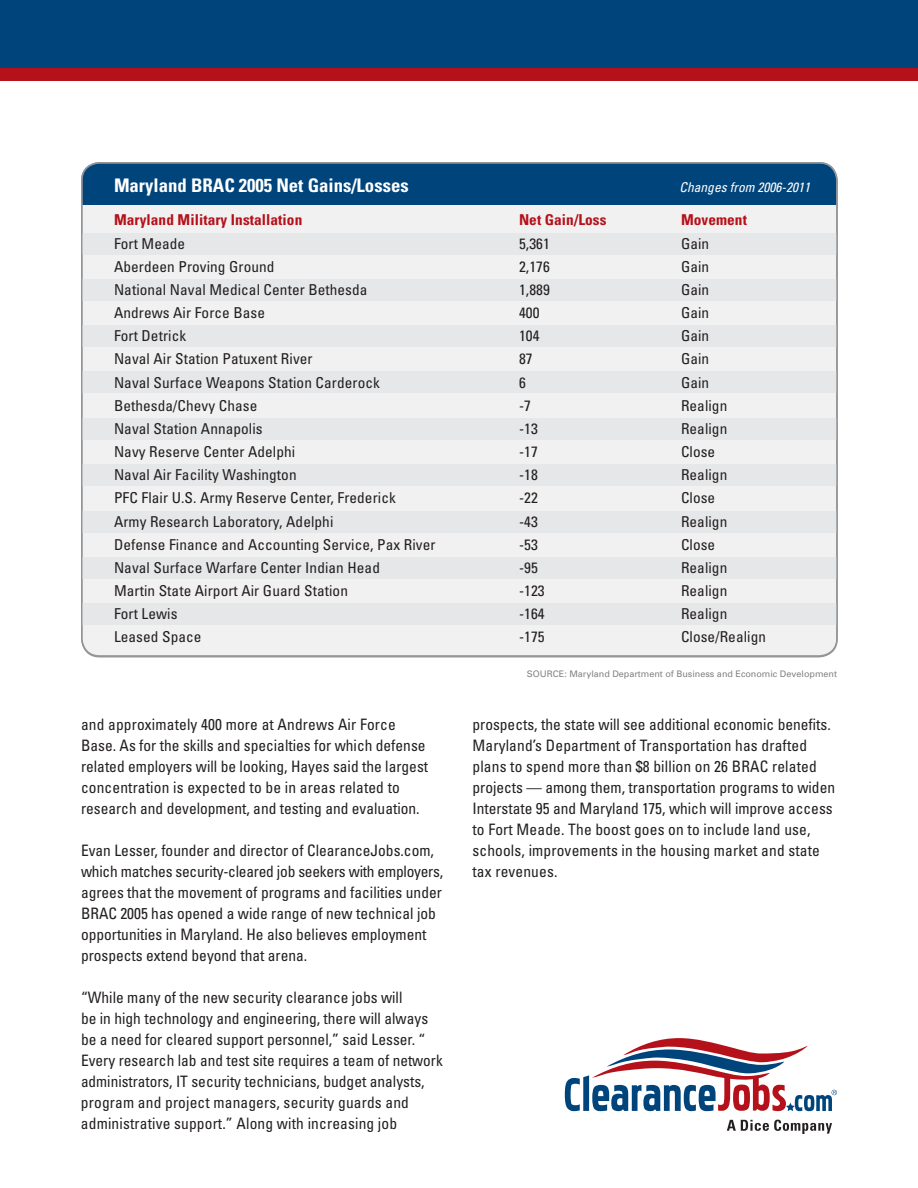
<style>
.page{position:relative;width:918px;height:1188px;background:#fff}
.page>*{position:absolute;margin:0;border:0;box-sizing:border-box;transform-origin:0 0}
.t1{font:700 condensed 18.75px "Univers";color:#fff}
.t2{font:condensed 15.75px/21px "Univers";color:#231f20}
.t3{font:condensed 15px "Univers";letter-spacing:.005em;color:#231f20}
.t4{font:700 condensed 15px "Univers";letter-spacing:.005em;color:#b5111a}
.t5{font:italic condensed 13.5px "Univers";color:#fff}
.t6{font:9px "Univers";color:#808285}
</style>
<div class="page">
<div style="left:82px;top:163px;width:755px;height:493px;background:#f1f1f2;border-radius:18px"></div>
<div style="left:82px;top:163px;width:755px;height:41px;background:#00447c"></div>
<div style="left:0;top:54px;width:918px;height:27px;background:#b5111a"></div>
<div style="left:0;top:0;width:918px;height:68px;background:#00447c"></div>
<svg style="left:727px;top:1120px;width:105px;height:14px"></svg>
<svg style="left:565px;top:1038px;width:272px;height:73px"></svg>
<div style="left:82px;top:233px;width:755px;height:22px;background:#e6e7e8"></div>
<div style="left:82px;top:279px;width:755px;height:21px;background:#e6e7e8"></div>
<div style="left:82px;top:325px;width:755px;height:22px;background:#e6e7e8"></div>
<div style="left:82px;top:371px;width:755px;height:22px;background:#e6e7e8"></div>
<div style="left:82px;top:418px;width:755px;height:21px;background:#e6e7e8"></div>
<div style="left:82px;top:464px;width:755px;height:22px;background:#e6e7e8"></div>
<div style="left:82px;top:511px;width:755px;height:22px;background:#e6e7e8"></div>
<div style="left:82px;top:557px;width:755px;height:22px;background:#e6e7e8"></div>
<div style="left:82px;top:603px;width:755px;height:22px;background:#e6e7e8"></div>
<p class="t1" style="left:114px;top:178px;width:296px">Maryland BRAC 2005 Net Gains/Losses</p>
<p class="t5" style="left:680px;top:182px;width:132px">Changes from 2006-2011</p>
<p class="t4" style="left:114px;top:215px;width:190px">Maryland Military Installation</p>
<p class="t4" style="left:519px;top:215px;width:89px">Net Gain/Loss</p>
<p class="t4" style="left:681px;top:215px;width:67px">Movement</p>
<p class="t3" style="left:114px;top:238px;width:73px">Fort Meade</p>
<p class="t3" style="left:519px;top:238px;width:32px">5,361</p>
<p class="t3" style="left:681px;top:238px;width:30px">Gain</p>
<p class="t3" style="left:114px;top:261px;width:162px">Aberdeen Proving Ground</p>
<p class="t3" style="left:519px;top:261px;width:32px">2,176</p>
<p class="t3" style="left:681px;top:261px;width:30px">Gain</p>
<p class="t3" style="left:114px;top:284px;width:255px">National Naval Medical Center Bethesda</p>
<p class="t3" style="left:519px;top:284px;width:32px">1,889</p>
<p class="t3" style="left:681px;top:284px;width:30px">Gain</p>
<p class="t3" style="left:114px;top:307px;width:153px">Andrews Air Force Base</p>
<p class="t3" style="left:519px;top:307px;width:22px">400</p>
<p class="t3" style="left:681px;top:307px;width:30px">Gain</p>
<p class="t3" style="left:114px;top:330px;width:74px">Fort Detrick</p>
<p class="t3" style="left:519px;top:330px;width:22px">104</p>
<p class="t3" style="left:681px;top:330px;width:30px">Gain</p>
<p class="t3" style="left:114px;top:354px;width:200px">Naval Air Station Patuxent River</p>
<p class="t3" style="left:519px;top:354px;width:15px">87</p>
<p class="t3" style="left:681px;top:354px;width:30px">Gain</p>
<p class="t3" style="left:114px;top:377px;width:267px">Naval Surface Weapons Station Carderock</p>
<p class="t3" style="left:519px;top:377px;width:8px">6</p>
<p class="t3" style="left:681px;top:377px;width:30px">Gain</p>
<p class="t3" style="left:114px;top:400px;width:145px">Bethesda/Chevy Chase</p>
<p class="t3" style="left:519px;top:400px;width:13px">-7</p>
<p class="t3" style="left:681px;top:400px;width:48px">Realign</p>
<p class="t3" style="left:114px;top:423px;width:150px">Naval Station Annapolis</p>
<p class="t3" style="left:519px;top:423px;width:20px">-13</p>
<p class="t3" style="left:681px;top:423px;width:48px">Realign</p>
<p class="t3" style="left:114px;top:446px;width:183px">Navy Reserve Center Adelphi</p>
<p class="t3" style="left:519px;top:446px;width:20px">-17</p>
<p class="t3" style="left:681px;top:446px;width:36px">Close</p>
<p class="t3" style="left:114px;top:469px;width:184px">Naval Air Facility Washington</p>
<p class="t3" style="left:519px;top:469px;width:20px">-18</p>
<p class="t3" style="left:681px;top:469px;width:48px">Realign</p>
<p class="t3" style="left:114px;top:493px;width:283px">PFC Flair U.S. Army Reserve Center, Frederick</p>
<p class="t3" style="left:519px;top:493px;width:20px">-22</p>
<p class="t3" style="left:681px;top:493px;width:36px">Close</p>
<p class="t3" style="left:114px;top:516px;width:221px">Army Research Laboratory, Adelphi</p>
<p class="t3" style="left:519px;top:516px;width:20px">-43</p>
<p class="t3" style="left:681px;top:516px;width:48px">Realign</p>
<p class="t3" style="left:114px;top:539px;width:323px">Defense Finance and Accounting Service, Pax River</p>
<p class="t3" style="left:519px;top:539px;width:20px">-53</p>
<p class="t3" style="left:681px;top:539px;width:36px">Close</p>
<p class="t3" style="left:114px;top:562px;width:268px">Naval Surface Warfare Center Indian Head</p>
<p class="t3" style="left:519px;top:562px;width:20px">-95</p>
<p class="t3" style="left:681px;top:562px;width:48px">Realign</p>
<p class="t3" style="left:114px;top:585px;width:235px">Martin State Airport Air Guard Station</p>
<p class="t3" style="left:519px;top:585px;width:27px">-123</p>
<p class="t3" style="left:681px;top:585px;width:48px">Realign</p>
<p class="t3" style="left:114px;top:608px;width:65px">Fort Lewis</p>
<p class="t3" style="left:519px;top:608px;width:27px">-164</p>
<p class="t3" style="left:681px;top:608px;width:48px">Realign</p>
<p class="t3" style="left:114px;top:632px;width:89px">Leased Space</p>
<p class="t3" style="left:519px;top:632px;width:27px">-175</p>
<p class="t3" style="left:681px;top:632px;width:86px">Close/Realign</p>
<p class="t6" style="left:527px;top:670px;width:312px">SOURCE: Maryland Department of Business and Economic Development</p>
<p class="t2" style="left:81px;top:715px;width:349px">and approximately 400 more at Andrews Air Force Base. As for the skills and specialties for which defense related employers will be looking, Hayes said the largest concentration is expected to be in areas related to research and development, and testing and evaluation.</p>
<p class="t2" style="left:81px;top:841px;width:364px">Evan Lesser, founder and director of ClearanceJobs.com, which matches security-cleared job seekers with employers, agrees that the movement of programs and facilities under BRAC 2005 has opened a wide range of new technical job opportunities in Maryland. He also believes employment prospects extend beyond that arena.</p>
<p class="t2" style="left:81px;top:988px;width:363px">“While many of the new security clearance jobs will<br>be in high technology and engineering, there will always be a need for cleared support personnel,” said Lesser. “ Every research lab and test site requires a team of network administrators, IT security technicians, budget analysts, program and project managers, security guards and administrative support.” Along with increasing job</p>
<p class="t2" style="left:472px;top:715px;width:364px">prospects, the state will see additional economic benefits.<br>Maryland’s Department of Transportation has drafted plans to spend more than $8 billion on 26 BRAC related projects — among them, transportation programs to widen Interstate 95 and Maryland 175, which will improve access to Fort Meade. The boost goes on to include land use, schools, improvements in the housing market and state tax revenues.</p>
</div>
